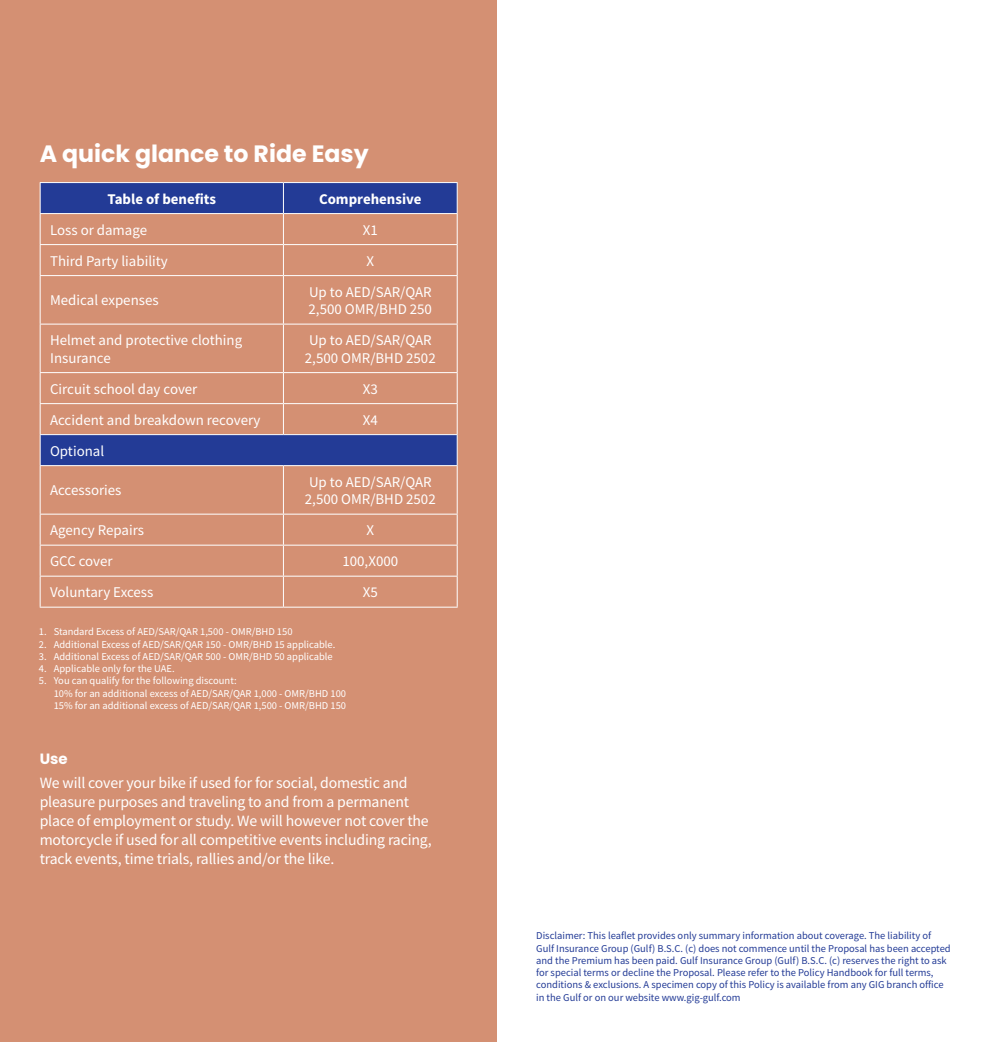
<style>
.page{position:relative;width:993px;height:1042px;background:#fff}
.page>*{position:absolute;margin:0;border:0;box-sizing:border-box;transform-origin:0 0}
.Leaflet-Heading__Whi{font:700 23.62px "Poppins";color:#fff}
.Inside-Bodytext__Whi{font:15.75px/18.9px "Source Sans Pro";letter-spacing:-.01em;color:#fff}
.GIG-Table_Bodytext{font:14.88px/17.5px "Source Sans Pro";color:#fff}
.GIG-Table_Heading{font:700 14.88px "Source Sans Pro";color:#fff}
.Leaflet-Subhead__Whi{font:700 14.88px "Poppins";color:#fff}
.GIG-Footer{font:10.5px/12.2px "Source Sans Pro";color:#233b96}
.GIG-Footer-2{font:10.5px "Source Sans Pro";color:#fff}
</style>
<div class="page">
<div style="left:0;top:0;width:496px;height:1042px;background:#d49073"></div>
<svg style="left:41px;top:183px;width:415px;height:282px"></svg>
<hr style="left:40px;top:182px;width:243px;height:1px;background:#fff">
<hr style="left:40px;top:183px;width:1px;height:30px;background:#fff">
<hr style="left:283px;top:182px;width:174px;height:1px;background:#fff">
<hr style="left:283px;top:183px;width:1px;height:30px;background:#fff">
<hr style="left:456px;top:183px;width:1px;height:30px;background:#fff">
<hr style="left:40px;top:213px;width:243px;height:1px;background:#fff">
<hr style="left:40px;top:214px;width:1px;height:30px;background:#fff">
<hr style="left:283px;top:213px;width:174px;height:1px;background:#fff">
<hr style="left:283px;top:214px;width:1px;height:30px;background:#fff">
<hr style="left:456px;top:214px;width:1px;height:30px;background:#fff">
<hr style="left:40px;top:244px;width:243px;height:1px;background:#fff">
<hr style="left:40px;top:245px;width:1px;height:30px;background:#fff">
<hr style="left:283px;top:244px;width:174px;height:1px;background:#fff">
<hr style="left:40px;top:275px;width:243px;height:1px;background:#fff">
<hr style="left:40px;top:276px;width:1px;height:48px;background:#fff">
<hr style="left:283px;top:275px;width:174px;height:1px;background:#fff">
<hr style="left:283px;top:276px;width:1px;height:48px;background:#fff">
<hr style="left:456px;top:276px;width:1px;height:48px;background:#fff">
<hr style="left:40px;top:324px;width:243px;height:1px;background:#fff">
<hr style="left:40px;top:324px;width:1px;height:48px;background:#fff">
<hr style="left:283px;top:324px;width:174px;height:1px;background:#fff">
<hr style="left:40px;top:372px;width:243px;height:1px;background:#fff">
<hr style="left:40px;top:373px;width:1px;height:30px;background:#fff">
<hr style="left:283px;top:372px;width:174px;height:1px;background:#fff">
<hr style="left:283px;top:373px;width:1px;height:30px;background:#fff">
<hr style="left:456px;top:373px;width:1px;height:30px;background:#fff">
<hr style="left:40px;top:403px;width:243px;height:1px;background:#fff">
<hr style="left:40px;top:404px;width:1px;height:30px;background:#fff">
<hr style="left:283px;top:403px;width:174px;height:1px;background:#fff">
<hr style="left:40px;top:434px;width:243px;height:1px;background:#fff">
<hr style="left:40px;top:435px;width:1px;height:30px;background:#fff">
<hr style="left:283px;top:434px;width:174px;height:1px;background:#fff">
<hr style="left:456px;top:435px;width:1px;height:30px;background:#fff">
<hr style="left:40px;top:465px;width:243px;height:1px;background:#fff">
<hr style="left:40px;top:466px;width:1px;height:48px;background:#fff">
<hr style="left:283px;top:465px;width:174px;height:1px;background:#fff">
<hr style="left:40px;top:514px;width:243px;height:1px;background:#fff">
<hr style="left:40px;top:514px;width:1px;height:31px;background:#fff">
<hr style="left:283px;top:514px;width:174px;height:1px;background:#fff">
<hr style="left:283px;top:514px;width:1px;height:31px;background:#fff">
<hr style="left:456px;top:514px;width:1px;height:31px;background:#fff">
<hr style="left:40px;top:545px;width:243px;height:1px;background:#fff">
<hr style="left:40px;top:545px;width:1px;height:31px;background:#fff">
<hr style="left:283px;top:545px;width:174px;height:1px;background:#fff">
<hr style="left:40px;top:576px;width:243px;height:1px;background:#fff">
<hr style="left:40px;top:576px;width:1px;height:31px;background:#fff">
<hr style="left:283px;top:576px;width:174px;height:1px;background:#fff">
<hr style="left:283px;top:576px;width:1px;height:31px;background:#fff">
<hr style="left:456px;top:576px;width:1px;height:31px;background:#fff">
<hr style="left:40px;top:607px;width:243px;height:1px;background:#fff">
<hr style="left:283px;top:607px;width:174px;height:1px;background:#fff">
<hr style="left:283px;top:245px;width:1px;height:30px;background:#fff">
<hr style="left:456px;top:245px;width:1px;height:30px;background:#fff">
<hr style="left:283px;top:324px;width:1px;height:48px;background:#fff">
<hr style="left:456px;top:324px;width:1px;height:48px;background:#fff">
<hr style="left:283px;top:404px;width:1px;height:30px;background:#fff">
<hr style="left:456px;top:404px;width:1px;height:30px;background:#fff">
<hr style="left:283px;top:466px;width:1px;height:48px;background:#fff">
<hr style="left:456px;top:466px;width:1px;height:48px;background:#fff">
<hr style="left:283px;top:545px;width:1px;height:31px;background:#fff">
<hr style="left:456px;top:545px;width:1px;height:31px;background:#fff">
<p class="Leaflet-Heading__Whi" style="left:40px;top:140px;width:330px">A quick glance to Ride Easy</p>
<p class="GIG-Table_Heading" style="left:107px;top:189px;width:110px">Table of benefits</p>
<p class="GIG-Table_Heading" style="left:319px;top:189px;width:104px">Comprehensive</p>
<p class="GIG-Table_Bodytext" style="left:50px;top:221px;width:98px">Loss or damage</p>
<p class="GIG-Table_Bodytext" style="left:362px;top:221px;width:17px">X1</p>
<p class="GIG-Table_Bodytext" style="left:50px;top:252px;width:119px">Third Party liability</p>
<p class="GIG-Table_Bodytext" style="left:366px;top:252px;width:9px">X</p>
<p class="GIG-Table_Bodytext" style="left:50px;top:292px;width:110px">Medical expenses</p>
<p class="GIG-Table_Bodytext" style="left:308px;top:283px;width:125px">Up to AED/SAR/QAR<br>2,500 OMR/BHD 250</p>
<p class="GIG-Table_Bodytext" style="left:50px;top:331px;width:193px">Helmet and protective clothing<br>Insurance</p>
<p class="GIG-Table_Bodytext" style="left:305px;top:331px;width:132px">Up to AED/SAR/QAR<br>2,500 OMR/BHD 2502</p>
<p class="GIG-Table_Bodytext" style="left:50px;top:380px;width:149px">Circuit school day cover</p>
<p class="GIG-Table_Bodytext" style="left:362px;top:380px;width:17px">X3</p>
<p class="GIG-Table_Bodytext" style="left:50px;top:411px;width:212px">Accident and breakdown recovery</p>
<p class="GIG-Table_Bodytext" style="left:362px;top:411px;width:17px">X4</p>
<p class="GIG-Table_Bodytext" style="left:50px;top:442px;width:56px">Optional</p>
<p class="GIG-Table_Bodytext" style="left:50px;top:482px;width:73px">Accessories</p>
<p class="GIG-Table_Bodytext" style="left:305px;top:473px;width:132px">Up to AED/SAR/QAR<br>2,500 OMR/BHD 2502</p>
<p class="GIG-Table_Bodytext" style="left:50px;top:521px;width:95px">Agency Repairs</p>
<p class="GIG-Table_Bodytext" style="left:366px;top:521px;width:9px">X</p>
<p class="GIG-Table_Bodytext" style="left:50px;top:552px;width:64px">GCC cover</p>
<p class="GIG-Table_Bodytext" style="left:342px;top:552px;width:57px">100,X000</p>
<p class="GIG-Table_Bodytext" style="left:50px;top:583px;width:105px">Voluntary Excess</p>
<p class="GIG-Table_Bodytext" style="left:362px;top:583px;width:17px">X5</p>
<p class="GIG-Footer-2" style="left:39px;top:625px;width:255px">1. Standard Excess of AED/SAR/QAR 1,500 - OMR/BHD 150</p>
<p class="GIG-Footer-2" style="left:39px;top:637px;width:298px">2. Additional Excess of AED/SAR/QAR 150 - OMR/BHD 15 applicable.</p>
<p class="GIG-Footer-2" style="left:39px;top:650px;width:295px">3. Additional Excess of AED/SAR/QAR 500 - OMR/BHD 50 applicable</p>
<p class="GIG-Footer-2" style="left:39px;top:662px;width:137px">4. Applicable only for the UAE.</p>
<p class="GIG-Footer-2" style="left:39px;top:674px;width:199px">5. You can qualify for the following discount:</p>
<p class="GIG-Footer-2" style="left:54px;top:686px;width:294px">10% for an additional excess of AED/SAR/QAR 1,000 - OMR/BHD 100</p>
<p class="GIG-Footer-2" style="left:54px;top:699px;width:294px">15% for an additional excess of AED/SAR/QAR 1,500 - OMR/BHD 150</p>
<p class="Leaflet-Subhead__Whi" style="left:40px;top:750px;width:29px">Use</p>
<p class="Inside-Bodytext__Whi" style="left:40px;top:773px;width:393px">We will cover your bike if used for for social, domestic and pleasure purposes and traveling to and from a permanent place of employment or study. We will however not cover the motorcycle if used for all competitive events including racing, track events, time trials, rallies and/or the like.</p>
<p class="GIG-Footer" style="left:536px;top:929px;width:416px">Disclaimer: This leaflet provides only summary information about coverage. The liability of Gulf Insurance Group (Gulf) B.S.C. (c) does not commence until the Proposal has been accepted and the Premium has been paid. Gulf Insurance Group (Gulf) B.S.C. (c) reserves the right to ask for special terms or decline the Proposal. Please refer to the Policy Handbook for full terms, conditions &amp; exclusions. A specimen copy of this Policy is available from any GIG branch office in the Gulf or on our website www.gig-gulf.com</p>
</div>
